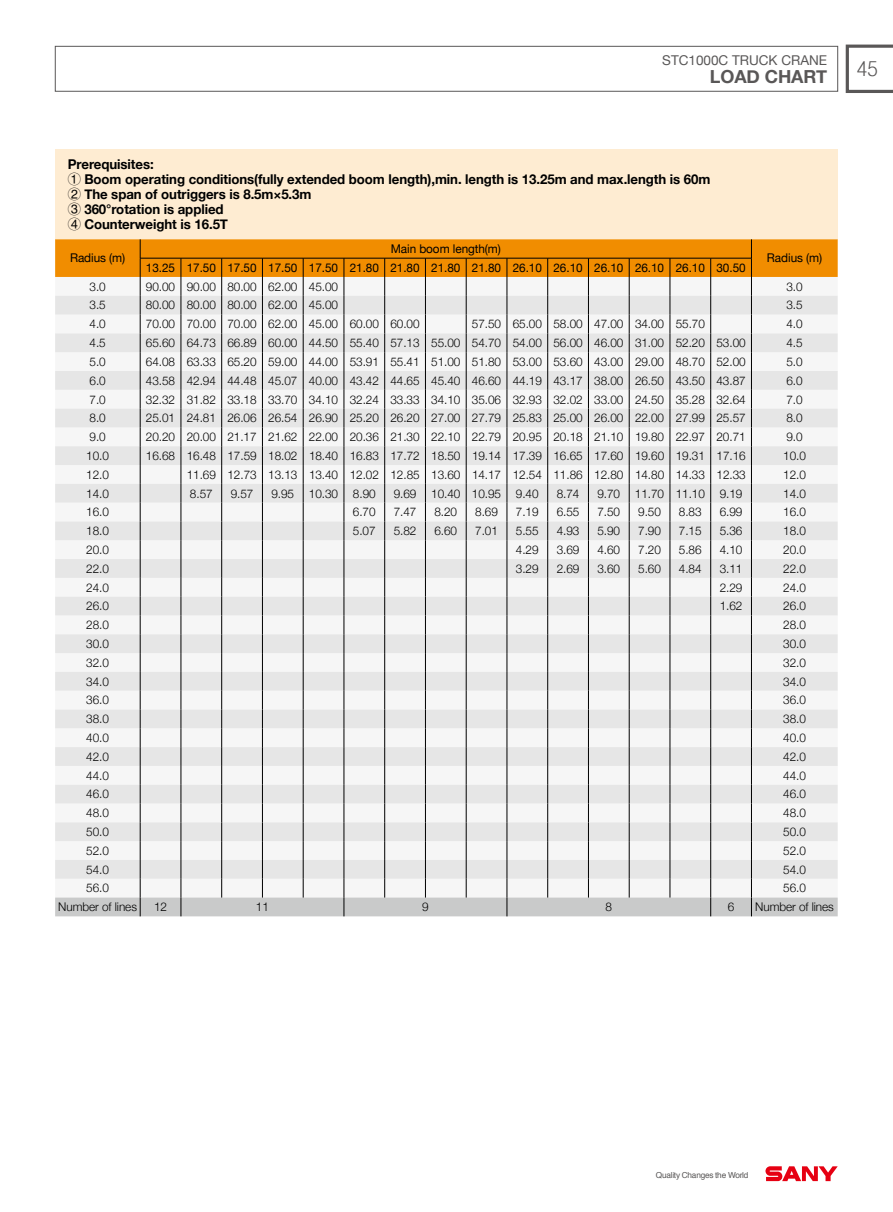
<style>
.page{position:relative;width:893px;height:1212px;background:#fff}
.page>*{position:absolute;margin:0;border:0;box-sizing:border-box;transform-origin:0 0}
.t1{font:300 21px "Helvetica";color:#595757;scale:.9 1}
.t2{font:700 18px "Helvetica Neue";letter-spacing:-.005em;color:#595757}
.t3{font:700 13.5px/15px "Helvetica Neue";letter-spacing:-.005em;color:#000}
.t4{font:13.5px "Helvetica Neue";color:#595757}
.t5{font:300 12px "Helvetica Neue";letter-spacing:-.005em;color:#000}
.t6{font:12px "Helvetica Neue";letter-spacing:-.005em;color:#000}
.t7{font:8.25px "Helvetica";letter-spacing:-.03em;color:#595757}
.s1{font-family:"FZLTKHK GBK1 0";font-weight:400}
</style>
<div class="page">
<svg style="left:765px;top:1166px;width:73px;height:15px"></svg>
<div style="left:55px;top:46px;width:783px;height:45px;border:1px solid #595757"></div>
<svg style="left:846px;top:45px;width:47px;height:48px"></svg>
<div style="left:55px;top:149px;width:783px;height:90px;background:#feecd2"></div>
<svg style="left:55px;top:239px;width:783px;height:677px"></svg>
<hr style="left:140px;top:258px;width:41px;height:1px;background:#000">
<hr style="left:181px;top:258px;width:41px;height:1px;background:#000">
<hr style="left:222px;top:258px;width:40px;height:1px;background:#000">
<hr style="left:262px;top:258px;width:41px;height:1px;background:#000">
<hr style="left:303px;top:258px;width:41px;height:1px;background:#000">
<hr style="left:344px;top:258px;width:41px;height:1px;background:#000">
<hr style="left:385px;top:258px;width:40px;height:1px;background:#000">
<hr style="left:425px;top:258px;width:41px;height:1px;background:#000">
<hr style="left:466px;top:258px;width:41px;height:1px;background:#000">
<hr style="left:507px;top:258px;width:41px;height:1px;background:#000">
<hr style="left:548px;top:258px;width:40px;height:1px;background:#000">
<hr style="left:588px;top:258px;width:41px;height:1px;background:#000">
<hr style="left:629px;top:258px;width:41px;height:1px;background:#000">
<hr style="left:670px;top:258px;width:41px;height:1px;background:#000">
<hr style="left:711px;top:258px;width:40px;height:1px;background:#000">
<p class="t4" style="left:662px;top:50px;width:166px">STC1000C Truc k Crane</p>
<h2 class="t2" style="left:710px;top:62px;width:119px">LOAD CHART</h2>
<h1 class="t1" style="left:857px;top:51px;width:25px">45</h1>
<p class="t3" style="left:68px;top:157px;width:644px">Prerequisites:<br><span class="s1">①</span> Boom operating conditions(fully extended boom length),min. length is 13.25m and max.length is 60m <span class="s1">②</span> The span of outriggers is 8.5m×5.3m<br><span class="s1">③</span> 360°rotation is applied<br><span class="s1">④</span> Counterweight is 16.5T</p>
<p class="t6" style="left:70px;top:249px;width:57px">Radius (m)</p>
<p class="t6" style="left:391px;top:240px;width:112px">Main boom length(m)</p>
<p class="t6" style="left:146px;top:259px;width:601px">13.25 17.50 17.50 17.50 17.50 21.80 21.80 21.80 21.80 26.10 26.10 26.10 26.10 26.10 30.50</p>
<p class="t6" style="left:767px;top:249px;width:57px">Radius (m)</p>
<p class="t5" style="left:90px;top:277px;width:18px">3.0</p>
<p class="t5" style="left:146px;top:277px;width:194px">90.00 90.00 80.00 62.00 45.00</p>
<p class="t5" style="left:786px;top:277px;width:18px">3.0</p>
<p class="t5" style="left:90px;top:295px;width:18px">3.5</p>
<p class="t5" style="left:146px;top:295px;width:194px">80.00 80.00 80.00 62.00 45.00</p>
<p class="t5" style="left:786px;top:295px;width:18px">3.5</p>
<p class="t5" style="left:90px;top:314px;width:18px">4.0</p>
<p class="t5" style="left:146px;top:314px;width:275px">70.00 70.00 70.00 62.00 45.00 60.00 60.00</p>
<p class="t5" style="left:472px;top:314px;width:234px">57.50 65.00 58.00 47.00 34.00 55.70</p>
<p class="t5" style="left:786px;top:314px;width:18px">4.0</p>
<p class="t5" style="left:90px;top:333px;width:18px">4.5</p>
<p class="t5" style="left:146px;top:333px;width:601px">65.60 64.73 66.89 60.00 44.50 55.40 57.13 55.00 54.70 54.00 56.00 46.00 31.00 52.20 53.00</p>
<p class="t5" style="left:786px;top:333px;width:18px">4.5</p>
<p class="t5" style="left:90px;top:352px;width:18px">5.0</p>
<p class="t5" style="left:146px;top:352px;width:601px">64.08 63.33 65.20 59.00 44.00 53.91 55.41 51.00 51.80 53.00 53.60 43.00 29.00 48.70 52.00</p>
<p class="t5" style="left:786px;top:352px;width:18px">5.0</p>
<p class="t5" style="left:90px;top:371px;width:18px">6.0</p>
<p class="t5" style="left:146px;top:371px;width:601px">43.58 42.94 44.48 45.07 40.00 43.42 44.65 45.40 46.60 44.19 43.17 38.00 26.50 43.50 43.87</p>
<p class="t5" style="left:786px;top:371px;width:18px">6.0</p>
<p class="t5" style="left:90px;top:389px;width:18px">7.0</p>
<p class="t5" style="left:146px;top:389px;width:601px">32.32 31.82 33.18 33.70 34.10 32.24 33.33 34.10 35.06 32.93 32.02 33.00 24.50 35.28 32.64</p>
<p class="t5" style="left:786px;top:389px;width:18px">7.0</p>
<p class="t5" style="left:90px;top:408px;width:18px">8.0</p>
<p class="t5" style="left:146px;top:408px;width:601px">25.01 24.81 26.06 26.54 26.90 25.20 26.20 27.00 27.79 25.83 25.00 26.00 22.00 27.99 25.57</p>
<p class="t5" style="left:786px;top:408px;width:18px">8.0</p>
<p class="t5" style="left:90px;top:427px;width:18px">9.0</p>
<p class="t5" style="left:146px;top:427px;width:601px">20.20 20.00 21.17 21.62 22.00 20.36 21.30 22.10 22.79 20.95 20.18 21.10 19.80 22.97 20.71</p>
<p class="t5" style="left:786px;top:427px;width:18px">9.0</p>
<p class="t5" style="left:86px;top:446px;width:24px">10.0</p>
<p class="t5" style="left:146px;top:446px;width:601px">16.68 16.48 17.59 18.02 18.40 16.83 17.72 18.50 19.14 17.39 16.65 17.60 19.60 19.31 17.16</p>
<p class="t5" style="left:783px;top:446px;width:24px">10.0</p>
<p class="t5" style="left:86px;top:465px;width:24px">12.0</p>
<p class="t5" style="left:187px;top:465px;width:560px">11.69 12.73 13.13 13.40 12.02 12.85 13.60 14.17 12.54 11.86 12.80 14.80 14.33 12.33</p>
<p class="t5" style="left:783px;top:465px;width:24px">12.0</p>
<p class="t5" style="left:86px;top:484px;width:24px">14.0</p>
<p class="t5" style="left:190px;top:484px;width:24px">8.57</p>
<p class="t5" style="left:231px;top:484px;width:24px">9.57</p>
<p class="t5" style="left:271px;top:484px;width:106px">9.95 10.30 8.90</p>
<p class="t5" style="left:394px;top:484px;width:146px">9.69 10.40 10.95 9.40</p>
<p class="t5" style="left:557px;top:484px;width:24px">8.74</p>
<p class="t5" style="left:597px;top:484px;width:146px">9.70 11.70 11.10 9.19</p>
<p class="t5" style="left:783px;top:484px;width:24px">14.0</p>
<p class="t5" style="left:86px;top:502px;width:24px">16.0</p>
<p class="t5" style="left:353px;top:502px;width:24px">6.70</p>
<p class="t5" style="left:394px;top:502px;width:24px">7.47</p>
<p class="t5" style="left:434px;top:502px;width:24px">8.20</p>
<p class="t5" style="left:475px;top:502px;width:24px">8.69</p>
<p class="t5" style="left:516px;top:502px;width:24px">7.19</p>
<p class="t5" style="left:557px;top:502px;width:24px">6.55</p>
<p class="t5" style="left:597px;top:502px;width:24px">7.50</p>
<p class="t5" style="left:638px;top:502px;width:24px">9.50</p>
<p class="t5" style="left:679px;top:502px;width:24px">8.83</p>
<p class="t5" style="left:720px;top:502px;width:24px">6.99</p>
<p class="t5" style="left:783px;top:502px;width:24px">16.0</p>
<p class="t5" style="left:86px;top:521px;width:24px">18.0</p>
<p class="t5" style="left:353px;top:521px;width:24px">5.07</p>
<p class="t5" style="left:394px;top:521px;width:24px">5.82</p>
<p class="t5" style="left:434px;top:521px;width:24px">6.60</p>
<p class="t5" style="left:475px;top:521px;width:24px">7.01</p>
<p class="t5" style="left:516px;top:521px;width:24px">5.55</p>
<p class="t5" style="left:557px;top:521px;width:24px">4.93</p>
<p class="t5" style="left:597px;top:521px;width:24px">5.90</p>
<p class="t5" style="left:638px;top:521px;width:24px">7.90</p>
<p class="t5" style="left:679px;top:521px;width:24px">7.15</p>
<p class="t5" style="left:720px;top:521px;width:24px">5.36</p>
<p class="t5" style="left:783px;top:521px;width:24px">18.0</p>
<p class="t5" style="left:86px;top:540px;width:24px">20.0</p>
<p class="t5" style="left:516px;top:540px;width:24px">4.29</p>
<p class="t5" style="left:557px;top:540px;width:24px">3.69</p>
<p class="t5" style="left:597px;top:540px;width:24px">4.60</p>
<p class="t5" style="left:638px;top:540px;width:24px">7.20</p>
<p class="t5" style="left:679px;top:540px;width:24px">5.86</p>
<p class="t5" style="left:720px;top:540px;width:24px">4.10</p>
<p class="t5" style="left:783px;top:540px;width:24px">20.0</p>
<p class="t5" style="left:86px;top:559px;width:24px">22.0</p>
<p class="t5" style="left:516px;top:559px;width:24px">3.29</p>
<p class="t5" style="left:557px;top:559px;width:24px">2.69</p>
<p class="t5" style="left:597px;top:559px;width:24px">3.60</p>
<p class="t5" style="left:638px;top:559px;width:24px">5.60</p>
<p class="t5" style="left:679px;top:559px;width:24px">4.84</p>
<p class="t5" style="left:720px;top:559px;width:24px">3.11</p>
<p class="t5" style="left:783px;top:559px;width:24px">22.0</p>
<p class="t5" style="left:86px;top:578px;width:24px">24.0</p>
<p class="t5" style="left:720px;top:578px;width:24px">2.29</p>
<p class="t5" style="left:783px;top:578px;width:24px">24.0</p>
<p class="t5" style="left:86px;top:596px;width:24px">26.0</p>
<p class="t5" style="left:720px;top:596px;width:24px">1.62</p>
<p class="t5" style="left:783px;top:596px;width:24px">26.0</p>
<p class="t5" style="left:86px;top:615px;width:24px">28.0</p>
<p class="t5" style="left:783px;top:615px;width:24px">28.0</p>
<p class="t5" style="left:86px;top:634px;width:24px">30.0</p>
<p class="t5" style="left:783px;top:634px;width:24px">30.0</p>
<p class="t5" style="left:86px;top:653px;width:24px">32.0</p>
<p class="t5" style="left:783px;top:653px;width:24px">32.0</p>
<p class="t5" style="left:86px;top:672px;width:24px">34.0</p>
<p class="t5" style="left:783px;top:672px;width:24px">34.0</p>
<p class="t5" style="left:86px;top:690px;width:24px">36.0</p>
<p class="t5" style="left:783px;top:690px;width:24px">36.0</p>
<p class="t5" style="left:86px;top:709px;width:24px">38.0</p>
<p class="t5" style="left:783px;top:709px;width:24px">38.0</p>
<p class="t5" style="left:86px;top:728px;width:24px">40.0</p>
<p class="t5" style="left:783px;top:728px;width:24px">40.0</p>
<p class="t5" style="left:86px;top:747px;width:24px">42.0</p>
<p class="t5" style="left:783px;top:747px;width:24px">42.0</p>
<p class="t5" style="left:86px;top:766px;width:24px">44.0</p>
<p class="t5" style="left:783px;top:766px;width:24px">44.0</p>
<p class="t5" style="left:86px;top:784px;width:24px">46.0</p>
<p class="t5" style="left:783px;top:784px;width:24px">46.0</p>
<p class="t5" style="left:86px;top:803px;width:24px">48.0</p>
<p class="t5" style="left:783px;top:803px;width:24px">48.0</p>
<p class="t5" style="left:86px;top:822px;width:24px">50.0</p>
<p class="t5" style="left:783px;top:822px;width:24px">50.0</p>
<p class="t5" style="left:86px;top:841px;width:24px">52.0</p>
<p class="t5" style="left:783px;top:841px;width:24px">52.0</p>
<p class="t5" style="left:86px;top:860px;width:24px">54.0</p>
<p class="t5" style="left:783px;top:860px;width:24px">54.0</p>
<p class="t5" style="left:86px;top:878px;width:24px">56.0</p>
<p class="t5" style="left:783px;top:878px;width:24px">56.0</p>
<p class="t5" style="left:58px;top:897px;width:80px">Number of lines</p>
<p class="t5" style="left:154px;top:897px;width:15px">12</p>
<p class="t5" style="left:256px;top:897px;width:15px">11</p>
<p class="t5" style="left:422px;top:897px;width:8px">9</p>
<p class="t5" style="left:606px;top:897px;width:8px">8</p>
<p class="t5" style="left:728px;top:897px;width:8px">6</p>
<p class="t5" style="left:755px;top:897px;width:80px">Number of lines</p>
<p class="t7" style="left:656px;top:1169px;width:94px">Quality Changes the World</p>
</div>
